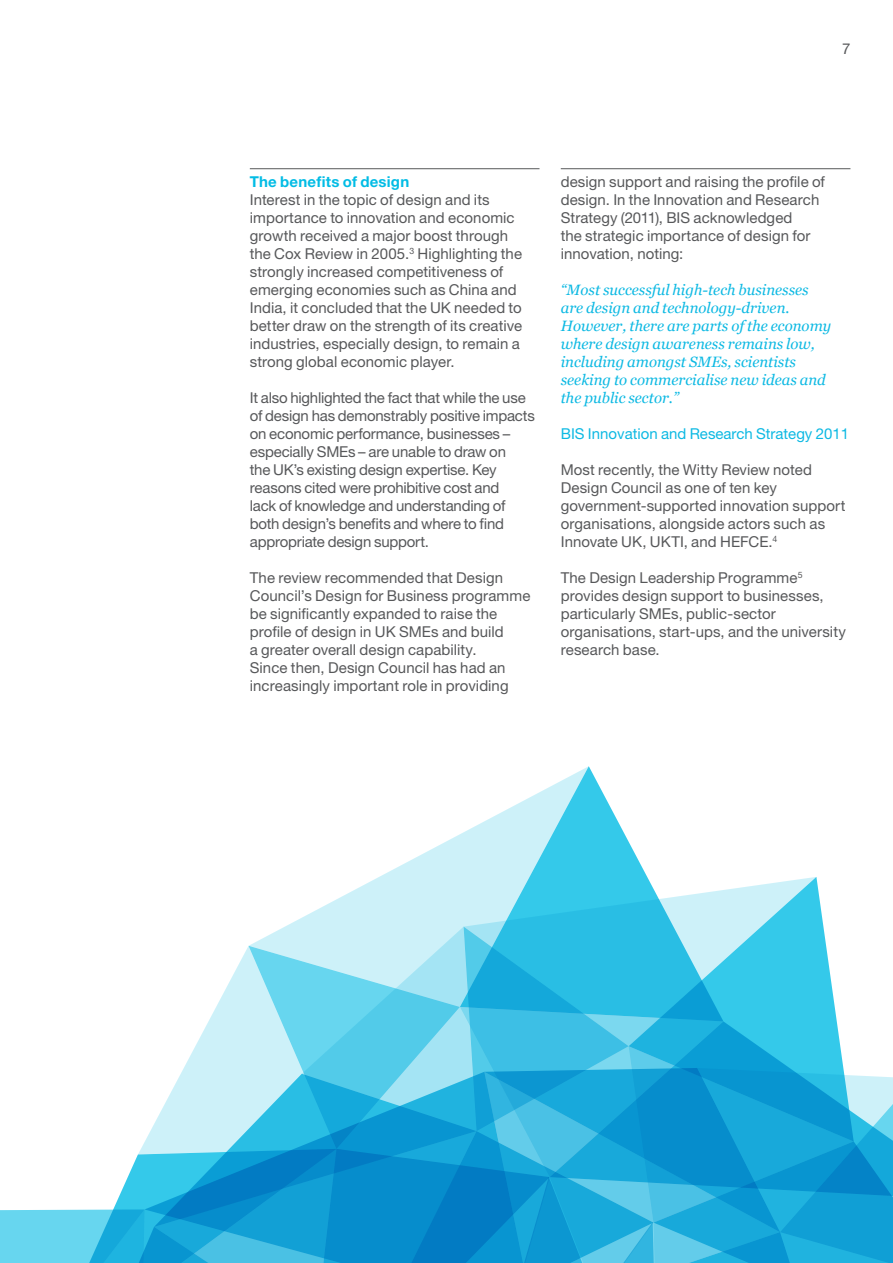
<style>
.page{position:relative;width:893px;height:1263px;background:#fff}
.page>*{position:absolute;margin:0;border:0;box-sizing:border-box;transform-origin:0 0}
.t1{font:15px/18px "Helvetica Neue LT Pro";letter-spacing:.005em;color:#57585a}
.t2{font:15px/18px "Helvetica Neue LT Pro";letter-spacing:-.015em;color:#57585a}
.t3{font:italic 15px/18px "Georgia";color:#0db9e3}
.t4{font:15px "Helvetica Neue LT Pro";color:#0db9e3}
.t5{font:700 15px "Helvetica Neue LT Pro";letter-spacing:.015em;color:#02bce5}
</style>
<div class="page">
<svg style="left:286px;top:834px;width:174px;height:92px"></svg>
<svg style="left:460px;top:766px;width:188px;height:160px"></svg>
<svg style="left:464px;top:877px;width:165px;height:49px;background:#61d3ed"></svg>
<svg style="left:629px;top:877px;width:195px;height:49px;fill:#cdf1f9"></svg>
<svg style="left:0;top:926px;width:893px;height:337px"></svg>
<hr style="left:250px;top:168px;width:289px;height:1px;background:#57585a">
<hr style="left:561px;top:168px;width:289px;height:1px;background:#57585a">
<p class="t1" style="left:842px;top:40px;width:10px">7</p>
<p class="t5" style="left:250px;top:172px;width:161px">The benefits of design</p>
<p class="t1" style="left:250px;top:190px;width:274px">Interest in the topic of design and its importance to innovation and economic growth received a major boost through the Cox Review in 2005.<sup>3</sup> Highlighting the strongly increased competitiveness of emerging economies such as China and India, it concluded that the UK needed to better draw on the strength of its creative industries, especially design, to remain a strong global economic player.</p>
<p class="t2" style="left:250px;top:388px;width:286px">It also highlighted the fact that while the use of design has demonstrably positive impacts on economic performance, businesses – especially SMEs – are unable to draw on<br>the UK’s existing design expertise. Key reasons cited were prohibitive cost and<br>lack of knowledge and understanding of both design’s benefits and where to find appropriate design support.</p>
<p class="t1" style="left:250px;top:568px;width:282px">The review recommended that Design Council’s Design for Business programme be significantly expanded to raise the profile of design in UK SMEs and build<br>a greater overall design capability.<br>Since then, Design Council has had an increasingly important role in providing</p>
<p class="t1" style="left:561px;top:172px;width:266px">design support and raising the profile of design. In the Innovation and Research Strategy (2011), BIS acknowledged<br>the strategic importance of design for innovation, noting:</p>
<p class="t3" style="left:561px;top:280px;width:272px">“Most successful high-tech businesses are design and technology-driven.<br>However, there are parts of the economy where design awareness remains low, including amongst SMEs, scientists seeking to commercialise new ideas and the public sector.”</p>
<p class="t4" style="left:561px;top:424px;width:290px">BIS Innovation and Research Strategy 2011</p>
<p class="t1" style="left:561px;top:460px;width:286px">Most recently, the Witty Review noted Design Council as one of ten key government-supported innovation support organisations, alongside actors such as Innovate UK, UKTI, and HEFCE.<sup>4</sup></p>
<p class="t1" style="left:561px;top:568px;width:287px">The Design Leadership Programme<sup>5 </sup>provides design support to businesses, particularly SMEs, public-sector organisations, start-ups, and the university research base.</p>
</div>
